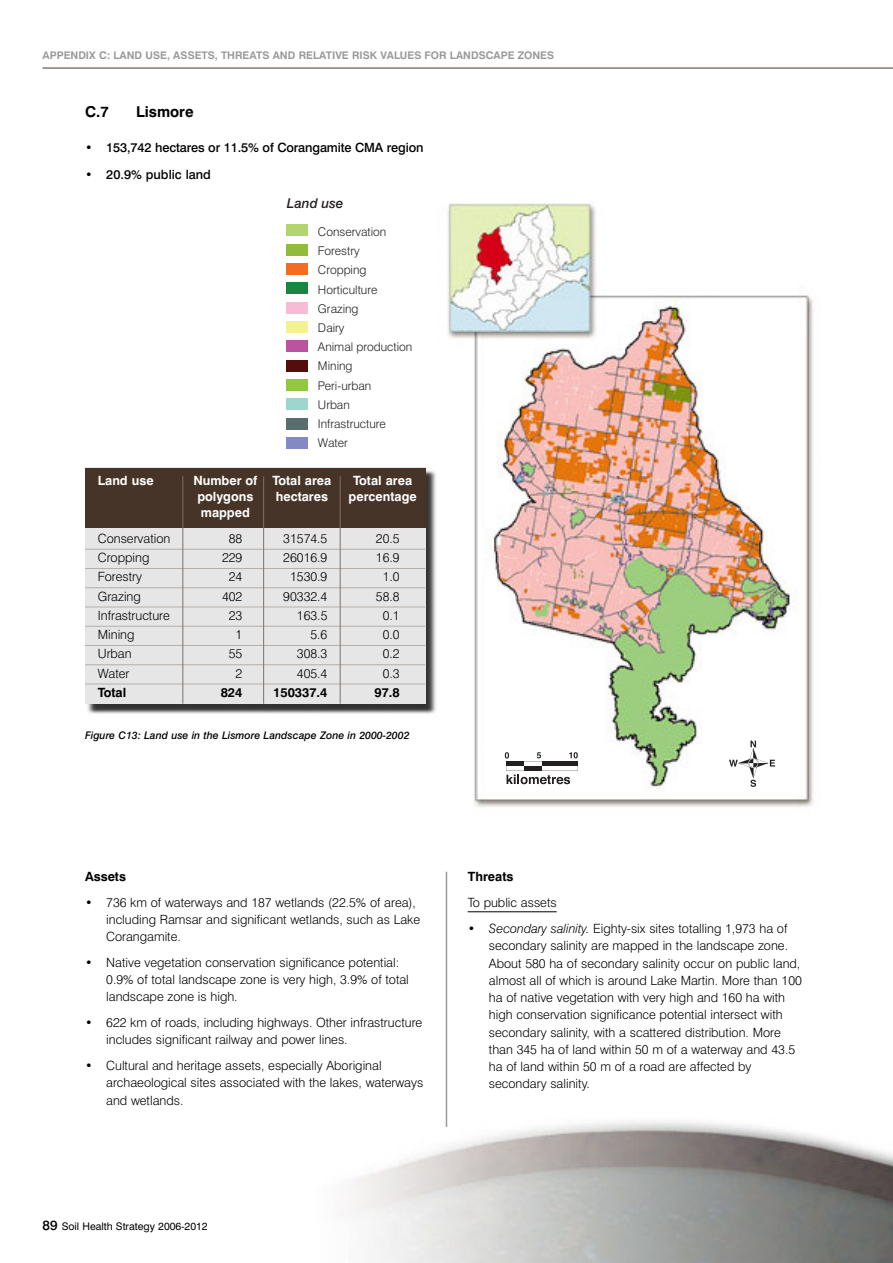
<style>
.page{position:relative;width:893px;height:1263px;background:#fff}
.page>*{position:absolute;margin:0;border:0;box-sizing:border-box;transform-origin:0 0}
.t1{font:700 15px "Swiss 721 BT";color:#000}
.t2{font:italic 500 13.5px "Swiss 721 BT";color:#231f20}
.t3{font:300 12.75px/17.2px "Swiss 721 BT";color:#000}
.t4{font:700 12.75px "Swiss 721 BT";color:#fff}
.t5{font:500 12.75px "Swiss 721 BT";letter-spacing:-.01em;color:#000}
.t6{font:700 12.75px "Swiss 721 BT";color:#000}
.t7{font:300 12px/19.2px "Swiss 721 BT";color:#231f20}
.t8{font:700 10.5px "Swiss 721 BT";color:#999}
.t9{font:italic 500 10.5px "Swiss 721 BT";color:#000}
.t10{font:10.5px "Swiss 721 BT";color:#000}
.s1{font-style:italic}
.s2{font-weight:500;font-size:13.5px}
</style>
<div class="page">
<img style="left:347px;top:1063px;width:546px;height:200px">
<hr style="left:468px;top:911px;width:89px;height:1px;background:#000">
<hr style="left:43px;top:68px;width:850px;height:1px;background:#473428">
<hr style="left:446px;top:872px;width:1px;height:255px;background:#999">
<img style="left:448px;top:203px;width:366px;height:604px">
<img style="left:87px;top:468px;width:349px;height:246px">
<div style="left:85px;top:468px;width:340px;height:236px;background:#e6e6e6"></div>
<div style="left:85px;top:468px;width:340px;height:59px;background:#473428"></div>
<hr style="left:85px;top:549px;width:340px;height:1px;background:#b5aea9">
<hr style="left:85px;top:568px;width:340px;height:1px;background:#b5aea9">
<hr style="left:85px;top:587px;width:340px;height:1px;background:#b5aea9">
<hr style="left:85px;top:607px;width:340px;height:1px;background:#b5aea9">
<hr style="left:85px;top:626px;width:340px;height:1px;background:#b5aea9">
<hr style="left:85px;top:645px;width:340px;height:1px;background:#b5aea9">
<hr style="left:85px;top:664px;width:340px;height:1px;background:#b5aea9">
<hr style="left:85px;top:684px;width:340px;height:1px;background:#b5aea9">
<hr style="left:182px;top:476px;width:1px;height:228px;background:#7e7169">
<hr style="left:263px;top:476px;width:1px;height:228px;background:#7e7169">
<hr style="left:340px;top:476px;width:1px;height:228px;background:#7e7169">
<div style="left:287px;top:224px;width:21px;height:12px;background:#b2d56d"></div>
<div style="left:287px;top:244px;width:21px;height:12px;background:#91bb3d"></div>
<div style="left:287px;top:263px;width:21px;height:12px;background:#f36c21"></div>
<div style="left:287px;top:282px;width:21px;height:12px;background:#178641"></div>
<div style="left:287px;top:302px;width:21px;height:12px;background:#f7bbd6"></div>
<div style="left:287px;top:321px;width:21px;height:12px;background:#f3f192"></div>
<div style="left:287px;top:341px;width:21px;height:11px;background:#bb54a0"></div>
<div style="left:287px;top:360px;width:21px;height:12px;background:#540d0c"></div>
<div style="left:287px;top:379px;width:21px;height:12px;background:#93c83d"></div>
<div style="left:287px;top:399px;width:21px;height:11px;background:#9cd6cc"></div>
<div style="left:287px;top:418px;width:21px;height:12px;background:#596d6e"></div>
<div style="left:287px;top:437px;width:21px;height:12px;background:#8389c3"></div>
<svg style="left:504px;top:751px;width:74px;height:34px"></svg>
<svg style="left:728px;top:739px;width:48px;height:49px"></svg>
<p class="t8" style="left:43px;top:51px;width:513px">APPENDIX C: LAND USE, ASSETS, THREATS AND RELATIVE RISK VALUES FOR LANDSCAPE ZONES</p>
<p class="t1" style="left:85px;top:106px;width:25px">C.7</p>
<p class="t1" style="left:136px;top:106px;width:59px">Lismore</p>
<p class="t5" style="left:85px;top:143px;width:340px">• 153,742 hectares or 11.5% of Corangamite CMA region</p>
<p class="t5" style="left:85px;top:169px;width:127px">• 20.9% public land</p>
<p class="t2" style="left:287px;top:198px;width:58px">Land use</p>
<p class="t7" style="left:318px;top:223px;width:96px">Conservation<br>Forestry<br>Cropping<br>Horticulture<br>Grazing<br>Dairy<br>Animal production<br>Mining<br>Peri-urban<br>Urban<br>Infrastructure<br>Water</p>
<p class="t4" style="left:98px;top:476px;width:57px">Land use</p>
<p class="t4" style="left:193px;top:476px;width:140px">Number of Total area</p>
<p class="t4" style="left:353px;top:476px;width:60px">Total area</p>
<p class="t4" style="left:197px;top:492px;width:58px">polygons</p>
<p class="t4" style="left:276px;top:492px;width:54px">hectares</p>
<p class="t4" style="left:349px;top:492px;width:70px">percentage</p>
<p class="t4" style="left:201px;top:508px;width:51px">mapped</p>
<p class="t3" style="left:98px;top:531px;width:74px">Conservation</p>
<p class="t3" style="left:229px;top:531px;width:15px">88</p>
<p class="t3" style="left:283px;top:531px;width:46px">31574.5</p>
<p class="t3" style="left:376px;top:531px;width:25px">20.5</p>
<p class="t3" style="left:98px;top:550px;width:53px">Cropping</p>
<p class="t3" style="left:222px;top:550px;width:22px">229</p>
<p class="t3" style="left:283px;top:550px;width:46px">26016.9</p>
<p class="t3" style="left:376px;top:550px;width:25px">16.9</p>
<p class="t3" style="left:98px;top:569px;width:46px">Forestry</p>
<p class="t3" style="left:229px;top:569px;width:15px">24</p>
<p class="t3" style="left:290px;top:569px;width:39px">1530.9</p>
<p class="t3" style="left:383px;top:569px;width:18px">1.0</p>
<p class="t3" style="left:98px;top:589px;width:45px">Grazing</p>
<p class="t3" style="left:222px;top:589px;width:22px">402</p>
<p class="t3" style="left:283px;top:589px;width:46px">90332.4</p>
<p class="t3" style="left:376px;top:589px;width:25px">58.8</p>
<p class="t3" style="left:98px;top:608px;width:74px">Infrastructure</p>
<p class="t3" style="left:229px;top:608px;width:15px">23</p>
<p class="t3" style="left:297px;top:608px;width:32px">163.5</p>
<p class="t3" style="left:383px;top:608px;width:18px">0.1</p>
<p class="t3" style="left:98px;top:627px;width:38px">Mining</p>
<p class="t3" style="left:236px;top:627px;width:8px">1</p>
<p class="t3" style="left:310px;top:627px;width:18px">5.6</p>
<p class="t3" style="left:383px;top:627px;width:18px">0.0</p>
<p class="t3" style="left:98px;top:646px;width:35px">Urban</p>
<p class="t3" style="left:229px;top:646px;width:15px">55</p>
<p class="t3" style="left:297px;top:646px;width:32px">308.3</p>
<p class="t3" style="left:383px;top:646px;width:18px">0.2</p>
<p class="t3" style="left:98px;top:666px;width:33px">Water</p>
<p class="t3" style="left:236px;top:666px;width:8px">2</p>
<p class="t3" style="left:297px;top:666px;width:32px">405.4</p>
<p class="t3" style="left:383px;top:666px;width:18px">0.3</p>
<p class="t6" style="left:98px;top:688px;width:30px">Total</p>
<p class="t6" style="left:221px;top:688px;width:23px">824</p>
<p class="t6" style="left:273px;top:688px;width:56px">150337.4</p>
<p class="t6" style="left:374px;top:688px;width:27px">97.8</p>
<p class="t9" style="left:85px;top:731px;width:326px">Figure C13: Land use in the Lismore Landscape Zone in 2000-2002</p>
<p class="t6" style="left:85px;top:872px;width:42px">Assets</p>
<p class="t3" style="left:106px;top:895px;width:315px;text-indent:-21px">• 736 km of waterways and 187 wetlands (22.5% of area), including Ramsar and significant wetlands, such as Lake<br>Corangamite.</p>
<p class="t3" style="left:106px;top:955px;width:304px;text-indent:-21px">• Native vegetation conservation significance potential:<br>0.9% of total landscape zone is very high, 3.9% of total landscape zone is high.</p>
<p class="t3" style="left:106px;top:1015px;width:318px;text-indent:-21px">• 622 km of roads, including highways. Other infrastructure includes significant railway and power lines.</p>
<p class="t3" style="left:106px;top:1058px;width:319px;text-indent:-21px">• Cultural and heritage assets, especially Aboriginal archaeological sites associated with the lakes, waterways and wetlands.</p>
<p class="t6" style="left:468px;top:872px;width:47px">Threats</p>
<p class="t3" style="left:468px;top:895px;width:90px">To public assets</p>
<p class="t3" style="left:489px;top:921px;width:314px;text-indent:-21px">• <span class="s1">Secondary salinity.</span> Eighty-six sites totalling 1,973 ha of secondary salinity are mapped in the landscape zone.<br>About 580 ha of secondary salinity occur on public land, almost all of which is around Lake Martin. More than 100 ha of native vegetation with very high and 160 ha with high conservation significance potential intersect with secondary salinity, with a scattered distribution. More than 345 ha of land within 50 m of a waterway and 43.5 ha of land within 50 m of a road are affected by secondary salinity.</p>
<p class="t10" style="left:43px;top:1222px;width:167px"><span class="s2">89</span> Soil Health Strategy 2006-2012</p>
</div>
